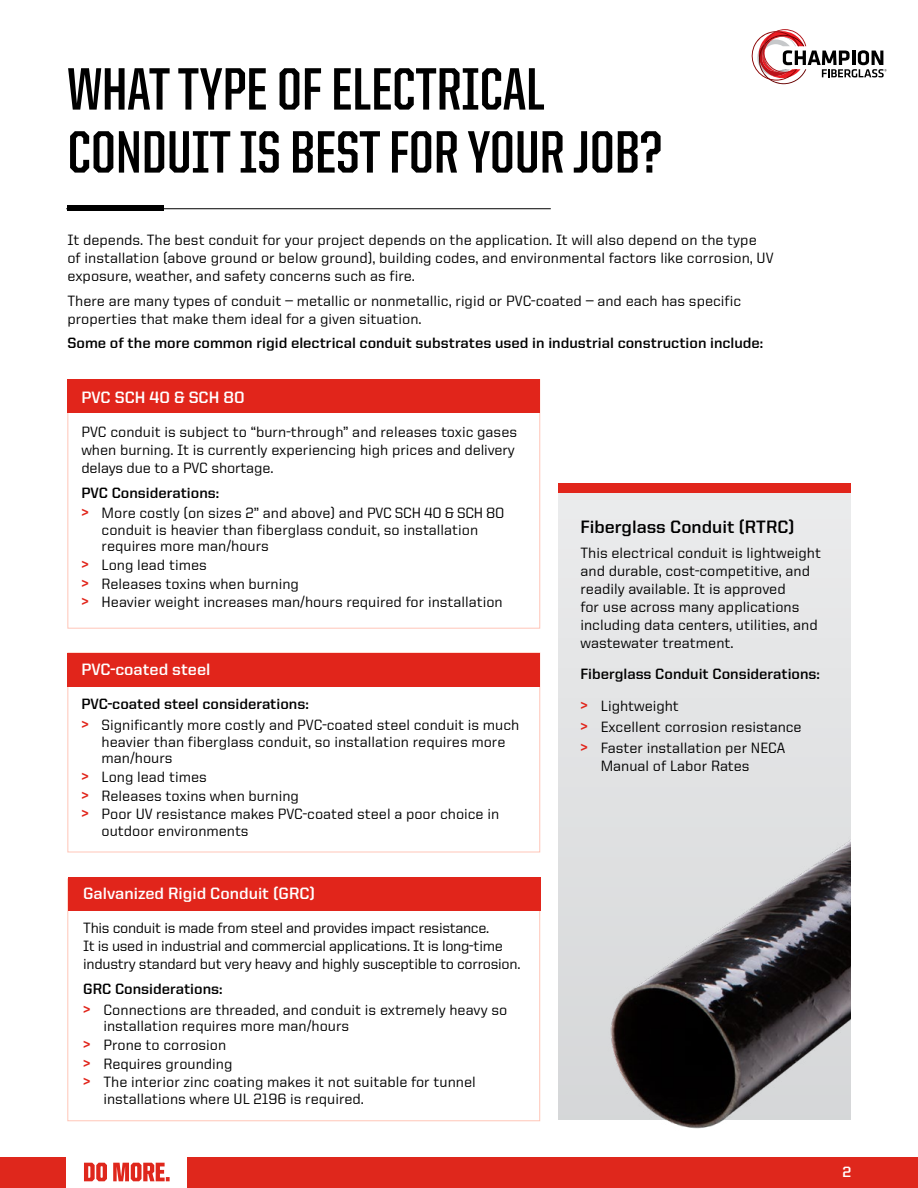
<style>
.page{position:relative;width:918px;height:1188px;background:#fff}
.page>*{position:absolute;margin:0;border:0;box-sizing:border-box;transform-origin:0 0}
.t1{font:700 60px/63px "United Sans Cond";color:#000}
.t2{font:700 18px "United Sans Reg";color:#000}
.t3{font:700 16.5px "United Sans Reg";color:#fff}
.t4{font:500 15px/18px "United Sans Reg";color:#000}
.t5{font:500 15px/18px "United Sans Reg";letter-spacing:-.02em;color:#000}
.t6{font:700 15px/31.5px "United Sans Reg";color:#000}
.t7{font:700 15px "United Sans Reg";color:#fff}
.s1{font-weight:700}
.s2{font-weight:700;font-size:16.5px;color:#e1251b}
.s3{font-size:16.5px;color:#e1251b}
.s4{font-weight:500}
</style>
<div class="page">
<div style="left:0;top:1158px;width:918px;height:30px;background:#df271c"></div>
<svg style="left:752px;top:29px;width:135px;height:55px"></svg>
<div style="left:66px;top:1155px;width:121px;height:33px;background:#fff"></div>
<svg style="left:84px;top:1163px;width:86px;height:18px"></svg>
<div style="left:558px;top:486px;width:292px;height:634px;background:#e4e5e6"></div>
<div style="left:68px;top:877px;width:472px;height:34px;background:#e1251b"></div>
<div style="left:67px;top:652px;width:473px;height:200px;border:1px solid #ffc6b8"></div>
<div style="left:67px;top:653px;width:473px;height:34px;background:#e1251b"></div>
<div style="left:67px;top:379px;width:473px;height:34px;background:#e1251b"></div>
<img style="left:589px;top:840px;width:261px;height:289px">
<hr style="left:66px;top:208px;width:485px;height:1px;background:#000">
<div style="left:67px;top:206px;width:96px;height:5px;background:#000"></div>
<div style="left:558px;top:483px;width:292px;height:9px;background:#e1251b"></div>
<h1 class="t1" style="left:68px;top:57px;width:596px">WHAT TYPE OF ELECTRICAL<br>CONDUIT IS BEST FOR YOUR JOB?</h1>
<p class="t4" style="left:68px;top:231px;width:708px">It depends. The best conduit for your project depends on the application. It will also depend on the type of installation (above ground or below ground), building codes, and environmental factors like corrosion, UV exposure, weather, and safety concerns such as fire.</p>
<p class="t4" style="left:68px;top:291px;width:675px">There are many types of conduit — metallic or nonmetallic, rigid or PVC-coated — and each has specific properties that make them ideal for a given situation.</p>
<p class="t6" style="left:68px;top:327px;width:697px">Some of the more common rigid electrical conduit substrates used in industrial construction include:</p>
<p class="t3" style="left:81px;top:388px;width:165px">PVC SCH 40 &amp; SCH 80</p>
<p class="t4" style="left:81px;top:423px;width:437px">PVC conduit is subject to “burn-through” and releases toxic gases when burning. It is currently experiencing high prices and delivery delays due to a PVC shortage.</p>
<p class="t4" style="left:81px;top:482px;width:425px;line-height:20.9px"><span class="s1">PVC Considerations:<br></span><span class="s2">&gt;</span> More costly (on sizes 2” and above) and PVC SCH 40 &amp; SCH 80</p>
<p class="t4" style="left:102px;top:521px;width:378px;line-height:16.5px">conduit is heavier than fiberglass conduit, so installation requires more man/hours</p>
<p class="t4" style="left:81px;top:555px;width:423px;line-height:18.6px"><span class="s2">&gt;</span> Long lead times<br><span class="s2">&gt;</span> Releases toxins when burning<br><span class="s2">&gt;</span> Heavier weight increases man/hours required for installation</p>
<p class="t3" style="left:81px;top:661px;width:131px">PVC-coated steel</p>
<p class="t4" style="left:81px;top:694px;width:439px;line-height:20.9px"><span class="s1">PVC-coated steel considerations:<br></span><span class="s2">&gt;</span> Significantly more costly and PVC-coated steel conduit is much</p>
<p class="t4" style="left:102px;top:733px;width:405px;line-height:16.5px">heavier than fiberglass conduit, so installation requires more man/hours</p>
<p class="t4" style="left:81px;top:767px;width:419px;line-height:18.6px"><span class="s2">&gt;</span> Long lead times<br><span class="s2">&gt;</span> Releases toxins when burning<br><span class="s2">&gt;</span> Poor UV resistance makes PVC-coated steel a poor choice in</p>
<p class="t4" style="left:102px;top:821px;width:149px">outdoor environments</p>
<p class="t3" style="left:83px;top:884px;width:233px">Galvanized Rigid Conduit (GRC)</p>
<p class="t5" style="left:83px;top:919px;width:439px">This conduit is made from steel and provides impact resistance.<br>It is used in industrial and commercial applications. It is long-time industry standard but very heavy and highly susceptible to corrosion.</p>
<p class="t4" style="left:83px;top:978px;width:426px;line-height:20.9px"><span class="s1">GRC Considerations:<br></span><span class="s2">&gt;</span> Connections are threaded, and conduit is extremely heavy so</p>
<p class="t4" style="left:83px;top:1017px;width:394px;line-height:18.6px;text-indent:20px">installation requires more man/hours<br><span class="s2">&gt;</span> Prone to corrosion<br><span class="s2">&gt;</span> Requires grounding<br><span class="s2">&gt;</span> The interior zinc coating makes it not suitable for tunnel</p>
<p class="t4" style="left:103px;top:1089px;width:262px">installations where UL 2196 is required.</p>
<p class="t2" style="left:580px;top:517px;width:216px">Fiberglass Conduit (RTRC)</p>
<p class="t4" style="left:580px;top:543px;width:242px">This electrical conduit is lightweight and durable, cost-competitive, and readily available. It is approved<br>for use across many applications including data centers, utilities, and wastewater treatment.</p>
<p class="t6" style="left:580px;top:658px;width:241px">Fiberglass Conduit Considerations: <span class="s3">&gt;</span> <span class="s4">Lightweight</span></p>
<p class="t4" style="left:580px;top:716px;width:223px;line-height:21.3px"><span class="s2">&gt;</span> Excellent corrosion resistance <span class="s2">&gt;</span> Faster installation per NECA</p>
<p class="t4" style="left:601px;top:757px;width:150px">Manual of Labor Rates</p>
<p class="t7" style="left:842px;top:1163px;width:10px">2</p>
</div>
